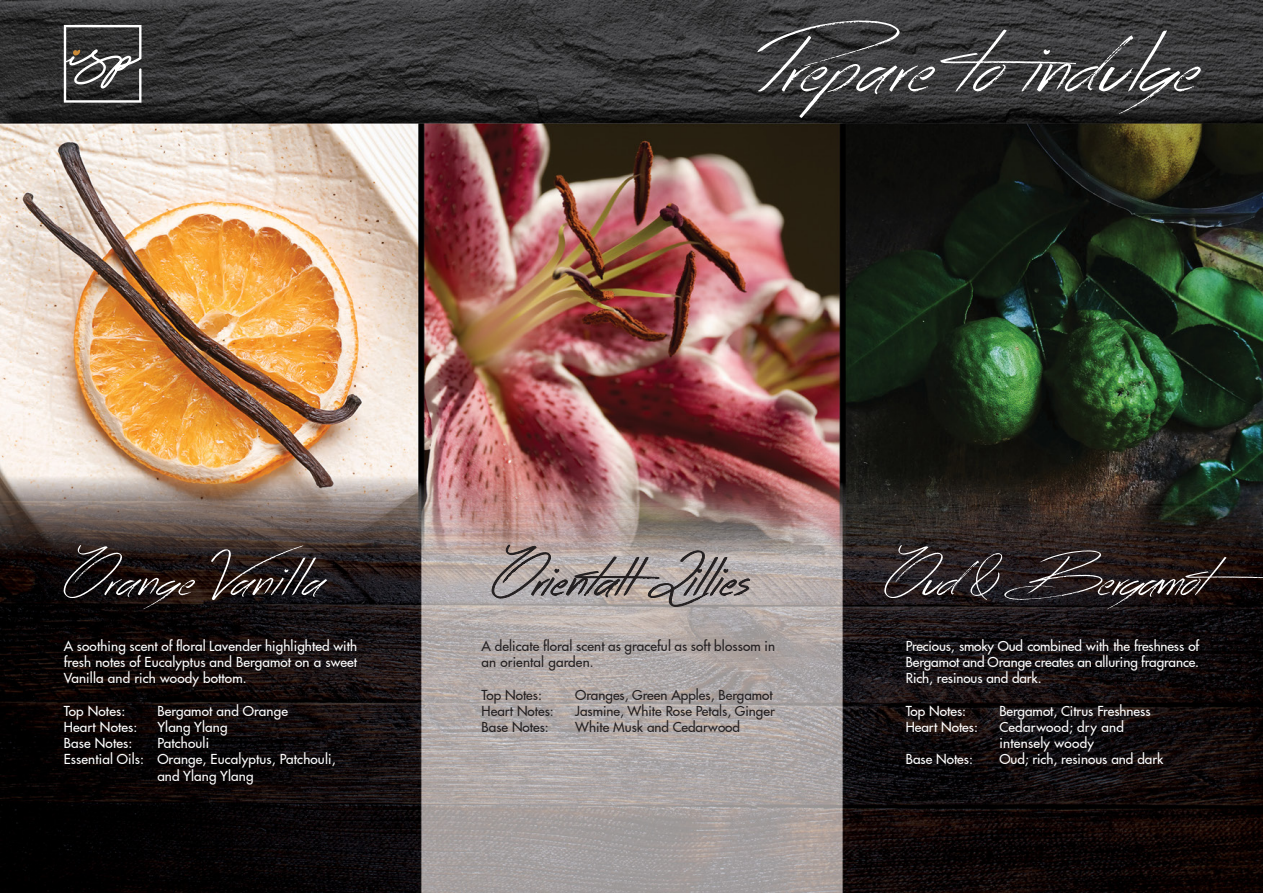
<style>
.page{position:relative;width:1263px;height:893px;background:#fff}
.page>*{position:absolute;margin:0;border:0;box-sizing:border-box;transform-origin:0 0}
.t1{font:97.2px "Acrossthe Road";color:#fff}
.t2{font:60px "Acrossthe Road";color:#231f20}
.t3{font:60px "Acrossthe Road";letter-spacing:.02em;color:#fff}
.t4{font:60px "Acrossthe Road";letter-spacing:-.025em;color:#fff}
.t5{font:500 13.5px/16.2px "Futura LT Pro";letter-spacing:.01em;color:#fff;text-align:justify}
.t6{font:500 13.5px/16.2px "Futura LT Pro";color:#231f20}
</style>
<div class="page">
<img style="left:0;top:0;width:1263px;height:893px">
<svg style="left:64px;top:25px;width:77px;height:78px"></svg>
<svg style="left:492px;top:545px;width:258px;height:62px"></svg>
<h1 class="t1" style="left:757px;top:8px;width:443px">Prepare to indulge</h1>
<h2 class="t3" style="left:64px;top:544px;width:260px">Orange Vanilla</h2>
<p class="t5" style="left:64px;top:637px;width:295px">A soothing scent of floral Lavender highlighted with fresh notes of Eucalyptus and Bergamot on a sweet Vanilla and rich woody bottom.</p>
<p class="t5" style="left:64px;top:702px;width:63px">Top Notes:</p>
<p class="t5" style="left:157px;top:702px;width:132px">Bergamot and Orange</p>
<p class="t5" style="left:64px;top:718px;width:75px">Heart Notes:</p>
<p class="t5" style="left:157px;top:718px;width:72px">Ylang Ylang</p>
<p class="t5" style="left:64px;top:734px;width:70px">Base Notes:</p>
<p class="t5" style="left:157px;top:734px;width:53px">Patchouli</p>
<p class="t5" style="left:64px;top:751px;width:273px">Essential Oils: Orange, Eucalyptus, Patchouli,</p>
<p class="t5" style="left:157px;top:767px;width:98px">and Ylang Ylang</p>
<h2 class="t2" style="left:492px;top:544px;width:259px">Orientall Lillies</h2>
<p class="t6" style="left:482px;top:637px;width:295px">A delicate floral scent as graceful as soft blossom in an oriental garden.</p>
<p class="t6" style="left:482px;top:686px;width:62px">Top Notes:</p>
<p class="t6" style="left:575px;top:686px;width:199px">Oranges, Green Apples, Bergamot</p>
<p class="t6" style="left:482px;top:702px;width:74px">Heart Notes:</p>
<p class="t6" style="left:575px;top:702px;width:201px">Jasmine, White Rose Petals, Ginger</p>
<p class="t6" style="left:482px;top:718px;width:69px">Base Notes:</p>
<p class="t6" style="left:575px;top:718px;width:166px">White Musk and Cedarwood</p>
<h2 class="t4" style="left:884px;top:544px;width:397px">Oud &amp; Bergamot</h2>
<p class="t5" style="left:906px;top:637px;width:295px">Precious, smoky Oud combined with the freshness of Bergamot and Orange creates an alluring fragrance.<br>Rich, resinous and dark.</p>
<p class="t5" style="left:906px;top:702px;width:62px">Top Notes:</p>
<p class="t5" style="left:999px;top:702px;width:153px">Bergamot, Citrus Freshness</p>
<p class="t5" style="left:906px;top:718px;width:74px">Heart Notes:</p>
<p class="t5" style="left:999px;top:718px;width:126px">Cedarwood; dry and intensely woody</p>
<p class="t5" style="left:906px;top:751px;width:69px">Base Notes:</p>
<p class="t5" style="left:999px;top:751px;width:165px">Oud; rich, resinous and dark</p>
</div>
